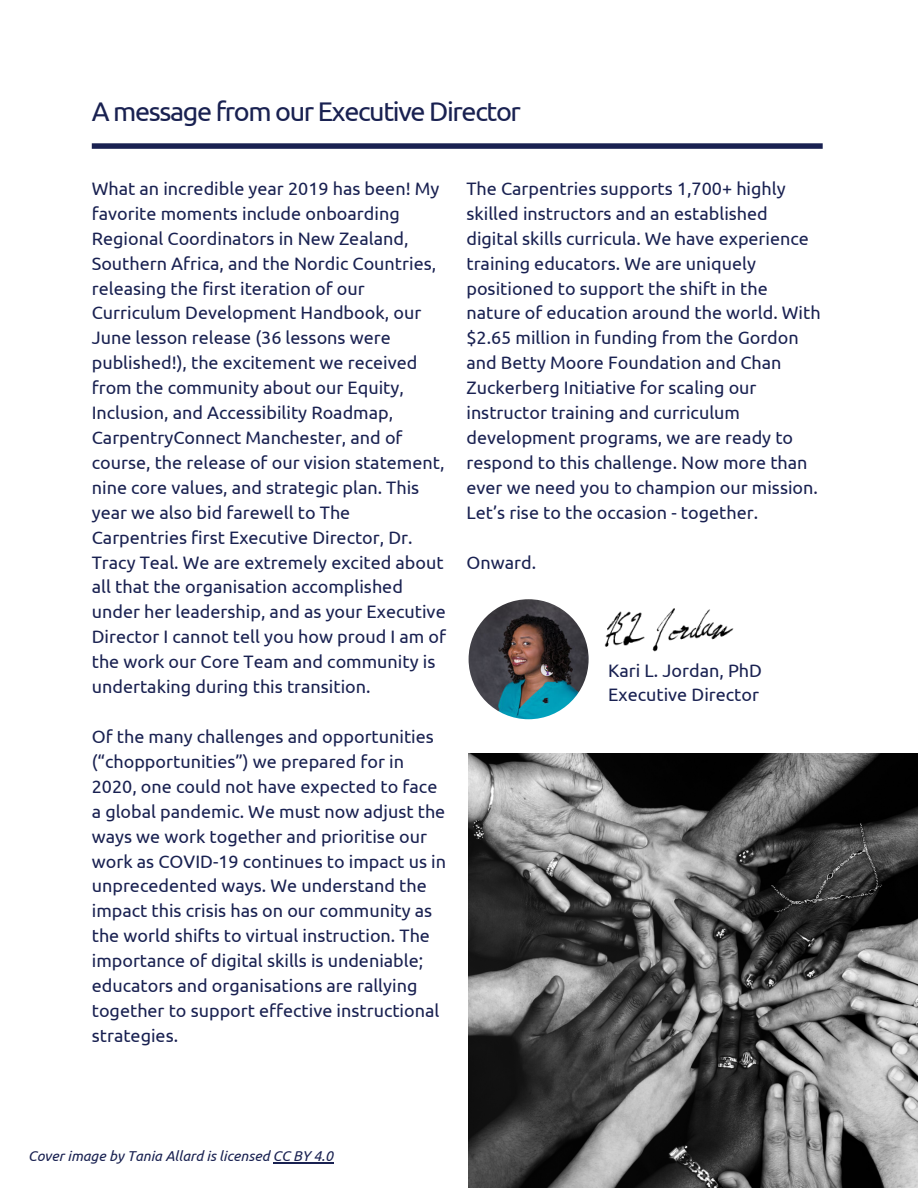
<style>
.page{position:relative;width:918px;height:1188px;background:#fff}
.page>*{position:absolute;margin:0;border:0;box-sizing:border-box;transform-origin:0 0}
.t1{font:27px "Ubuntu";letter-spacing:-.05em;color:#192151}
.t2{font:18px/24.9px "Ubuntu";color:#192151}
.t3{font:italic 14.25px "Ubuntu";color:#192151}
</style>
<div class="page">
<img style="left:604px;top:608px;width:130px;height:44px">
<img style="left:469px;top:599px;width:120px;height:120px;border-radius:50%">
<svg style="left:92px;top:143px;width:731px;height:6px;background:#2b325e"></svg>
<img style="left:469px;top:754px;width:449px;height:434px">
<hr style="left:273px;top:1162px;width:60px;height:1px;background:#192151">
<h1 class="t1" style="left:92px;top:95px;width:431px">A message from our Executive Director</h1>
<p class="t2" style="left:92px;top:176px;width:356px">What an incredible year 2019 has been! My favorite moments include onboarding Regional Coordinators in New Zealand, Southern Africa, and the Nordic Countries, releasing the first iteration of our Curriculum Development Handbook, our June lesson release (36 lessons were published!), the excitement we received from the community about our Equity, Inclusion, and Accessibility Roadmap, CarpentryConnect Manchester, and of course, the release of our vision statement, nine core values, and strategic plan. This year we also bid farewell to The Carpentries first Executive Director, Dr.<br>Tracy Teal. We are extremely excited about all that the organisation accomplished under her leadership, and as your Executive Director I cannot tell you how proud I am of the work our Core Team and community is undertaking during this transition.</p>
<p class="t2" style="left:92px;top:724px;width:356px">Of the many challenges and opportunities (“chopportunities”) we prepared for in 2020, one could not have expected to face a global pandemic. We must now adjust the ways we work together and prioritise our work as COVID-19 continues to impact us in unprecedented ways. We understand the impact this crisis has on our community as the world shifts to virtual instruction. The importance of digital skills is undeniable; educators and organisations are rallying together to support effective instructional strategies.</p>
<p class="t2" style="left:466px;top:176px;width:356px">The Carpentries supports 1,700+ highly skilled instructors and an established digital skills curricula. We have experience training educators. We are uniquely positioned to support the shift in the nature of education around the world. With $2.65 million in funding from the Gordon and Betty Moore Foundation and Chan Zuckerberg Initiative for scaling our instructor training and curriculum development programs, we are ready to respond to this challenge. Now more than ever we need you to champion our mission.<br>Let’s rise to the occasion - together.</p>
<p class="t2" style="left:466px;top:549px;width:71px">Onward.</p>
<p class="t2" style="left:608px;top:658px;width:155px">Kari L. Jordan, PhD<br>Executive Director</p>
<p class="t3" style="left:28px;top:1148px;width:307px">Cover image by Tania Allard is licensed CC BY 4.0</p>
</div>
